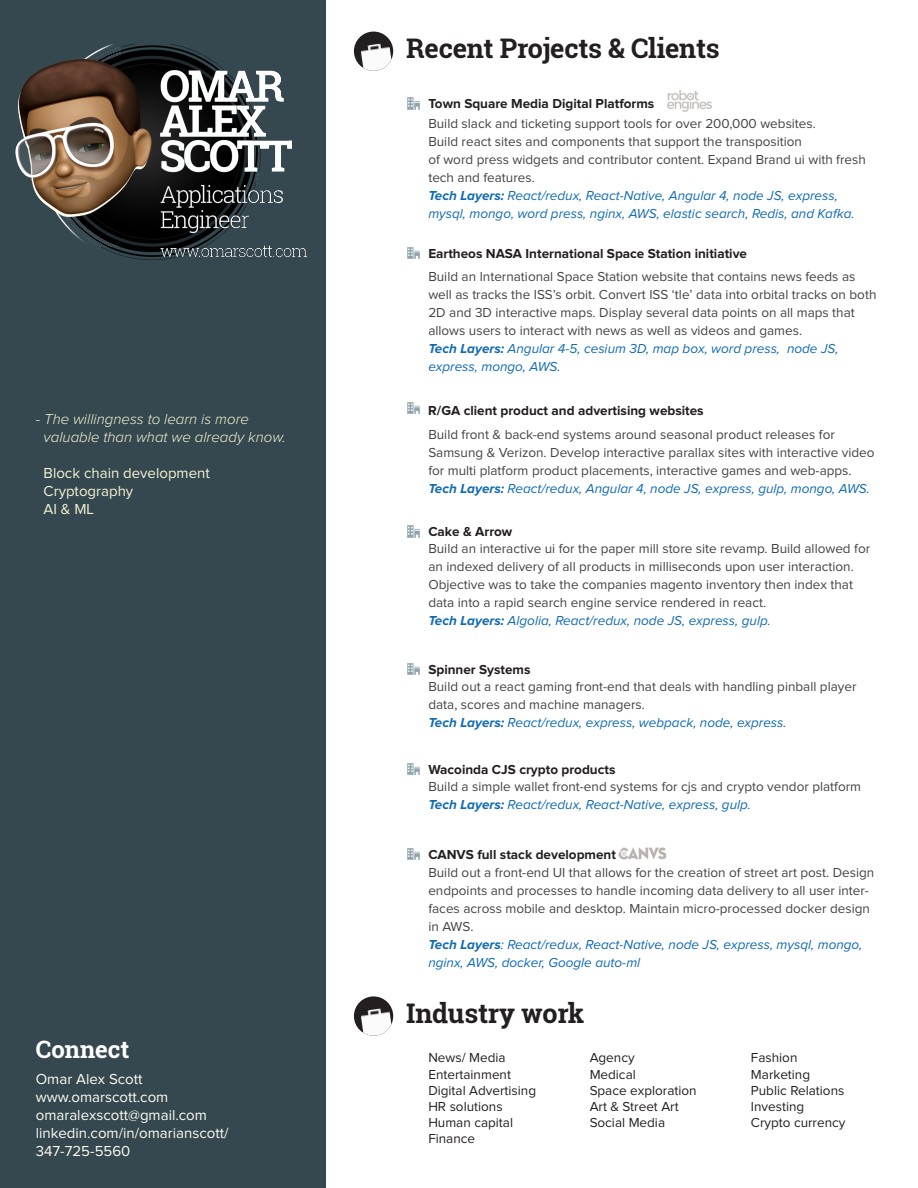
<style>
.page{position:relative;width:918px;height:1188px;background:#fff}
.page>*{position:absolute;margin:0;border:0;box-sizing:border-box;transform-origin:0 0}
.t1{font:700 27px "Roboto Slab";letter-spacing:-.01em;color:#231f20}
.t2{font:700 24px "Roboto Slab";color:#fff}
.t3{font:15px/18px "Proxima Nova";color:#fbfcf2}
.t4{font:italic 300 15px "Proxima Nova";color:#f2f3d2}
.t5{font:15px "Proxima Nova";color:#f2f3d2}
.t6{font:13.5px/18px "Proxima Nova";color:#424345}
.t7{font:italic 13.5px/18px "Proxima Nova";color:#0f6ab3}
.t8{font:700 13.5px "Proxima Nova";color:#231f20}
.t9{font:13.5px/16.2px "Proxima Nova";color:#231f20}
.s1{font-weight:700}
.s2{font-weight:700;font-style:italic;color:#0f6ab3}
.s3{font-style:italic;color:#0f6ab3}
</style>
<div class="page">
<div style="left:0;top:0;width:326px;height:1188px;background:#35474f"></div>
<img style="left:668px;top:90px;width:43px;height:21px">
<svg style="left:408px;top:98px;width:12px;height:11px"></svg>
<svg style="left:408px;top:402px;width:12px;height:12px"></svg>
<svg style="left:408px;top:526px;width:12px;height:11px"></svg>
<svg style="left:408px;top:763px;width:12px;height:12px"></svg>
<svg style="left:408px;top:663px;width:12px;height:12px"></svg>
<svg style="left:408px;top:247px;width:12px;height:12px"></svg>
<svg style="left:408px;top:848px;width:12px;height:12px"></svg>
<img style="left:618px;top:847px;width:49px;height:13px">
<div style="left:354px;top:32px;width:39px;height:39px;background:#231f20;border-radius:50%"></div>
<img style="left:360px;top:43px;width:31px;height:28px">
<div style="left:354px;top:996px;width:39px;height:40px;background:#231f20;border-radius:50%"></div>
<img style="left:360px;top:1008px;width:31px;height:28px">
<img style="left:15px;top:44px;width:292px;height:216px">
<p class="t4" style="left:36px;top:412px;width:215px">- The willingness to learn is more</p>
<p class="t4" style="left:44px;top:430px;width:244px">valuable than what we already know.</p>
<p class="t5" style="left:44px;top:466px;width:168px">Block chain development</p>
<p class="t5" style="left:44px;top:484px;width:91px">Cryptography</p>
<p class="t5" style="left:44px;top:502px;width:52px">AI &amp; ML</p>
<p class="t2" style="left:36px;top:1033px;width:95px">Connect</p>
<p class="t3" style="left:36px;top:1070px;width:108px">Omar Alex Scott</p>
<p class="t3" style="left:36px;top:1088px;width:173px">www.omarscott.com omaralexscott@gmail.com</p>
<p class="t3" style="left:36px;top:1124px;width:194px">linkedin.com/in/omarianscott/<br>347-725-5560</p>
<p class="t1" style="left:406px;top:30px;width:315px">Recent Projects &amp; Clients</p>
<p class="t8" style="left:428px;top:98px;width:227px">Town Square Media Digital Platforms</p>
<p class="t6" style="left:428px;top:115px;width:389px">Build slack and ticketing support tools for over 200,000 websites.</p>
<p class="t6" style="left:428px;top:133px;width:375px">Build react sites and components that support the transposition</p>
<p class="t6" style="left:428px;top:151px;width:439px">of word press widgets and contributor content. Expand Brand ui with fresh tech and features.</p>
<p class="t7" style="left:428px;top:187px;width:428px"><span class="s1">Tech Layers:</span> React/redux, React-Native, Angular 4, node JS, express, mysql, mongo, word press, nginx, AWS, elastic search, Redis, and Kafka.</p>
<p class="t8" style="left:428px;top:247px;width:320px">Eartheos NASA International Space Station initiative</p>
<p class="t6" style="left:428px;top:268px;width:450px">Build an International Space Station website that contains news feeds as well as tracks the ISS’s orbit. Convert ISS ‘tle’ data into orbital tracks on both 2D and 3D interactive maps. Display several data points on all maps that allows users to interact with news as well as videos and games.<br><span class="s2">Tech Layers:</span> <span class="s3">Angular 4-5, cesium 3D, map box, word press, node JS,</span></p>
<p class="t7" style="left:428px;top:358px;width:134px">express, mongo, AWS.</p>
<p class="t8" style="left:428px;top:404px;width:277px">R/GA client product and advertising websites</p>
<p class="t6" style="left:428px;top:426px;width:448px">Build front &amp; back-end systems around seasonal product releases for<br>Samsung &amp; Verizon. Develop interactive parallax sites with interactive video for multi platform product placements, interactive games and web-apps.</p>
<p class="t7" style="left:428px;top:480px;width:443px"><span class="s1">Tech Layers:</span> React/redux, Angular 4, node JS, express, gulp, mongo, AWS.</p>
<p class="t8" style="left:428px;top:526px;width:85px">Cake &amp; Arrow</p>
<p class="t6" style="left:428px;top:540px;width:443px">Build an interactive ui for the paper mill store site revamp. Build allowed for an indexed delivery of all products in milliseconds upon user interaction.<br>Objective was to take the companies magento inventory then index that data into a rapid search engine service rendered in react.</p>
<p class="t7" style="left:428px;top:612px;width:344px"><span class="s1">Tech Layers:</span> Algolia, React/redux, node JS, express, gulp.</p>
<p class="t8" style="left:428px;top:663px;width:104px">Spinner Systems</p>
<p class="t6" style="left:428px;top:678px;width:430px">Build out a react gaming front-end that deals with handling pinball player data, scores and machine managers.<br><span class="s2">Tech Layers:</span> <span class="s3">React/redux, express, webpack, node, express.</span></p>
<p class="t8" style="left:428px;top:763px;width:189px">Wacoinda CJS crypto products</p>
<p class="t6" style="left:428px;top:778px;width:434px">Build a simple wallet front-end systems for cjs and crypto vendor platform<br><span class="s2">Tech Layers:</span> <span class="s3">React/redux, React-Native, express, gulp.</span></p>
<p class="t8" style="left:428px;top:848px;width:189px">CANVS full stack development</p>
<p class="t6" style="left:428px;top:864px;width:448px">Build out a front-end UI that allows for the creation of street art post. Design endpoints and processes to handle incoming data delivery to all user inter&shy;faces across mobile and desktop. Maintain micro-processed docker design in AWS.</p>
<p class="t7" style="left:428px;top:936px;width:435px"><span class="s1">Tech Layers</span>: React/redux, React-Native, node JS, express, mysql, mongo, nginx, AWS, docker, Google auto-ml</p>
<p class="t1" style="left:406px;top:995px;width:180px">Industry work</p>
<p class="t9" style="left:428px;top:1050px;width:79px">News/ Media</p>
<p class="t9" style="left:428px;top:1066px;width:84px">Entertainment</p>
<p class="t9" style="left:428px;top:1083px;width:109px">Digital Advertising</p>
<p class="t9" style="left:428px;top:1099px;width:86px">HR solutions<br>Human capital<br>Finance</p>
<p class="t9" style="left:590px;top:1050px;width:108px">Agency<br>Medical<br>Space exploration<br>Art &amp; Street Art</p>
<p class="t9" style="left:590px;top:1115px;width:77px">Social Media</p>
<p class="t9" style="left:751px;top:1050px;width:48px">Fashion</p>
<p class="t9" style="left:751px;top:1066px;width:61px">Marketing</p>
<p class="t9" style="left:751px;top:1083px;width:95px">Public Relations</p>
<p class="t9" style="left:751px;top:1099px;width:55px">Investing</p>
<p class="t9" style="left:751px;top:1115px;width:96px">Crypto currency</p>
</div>
